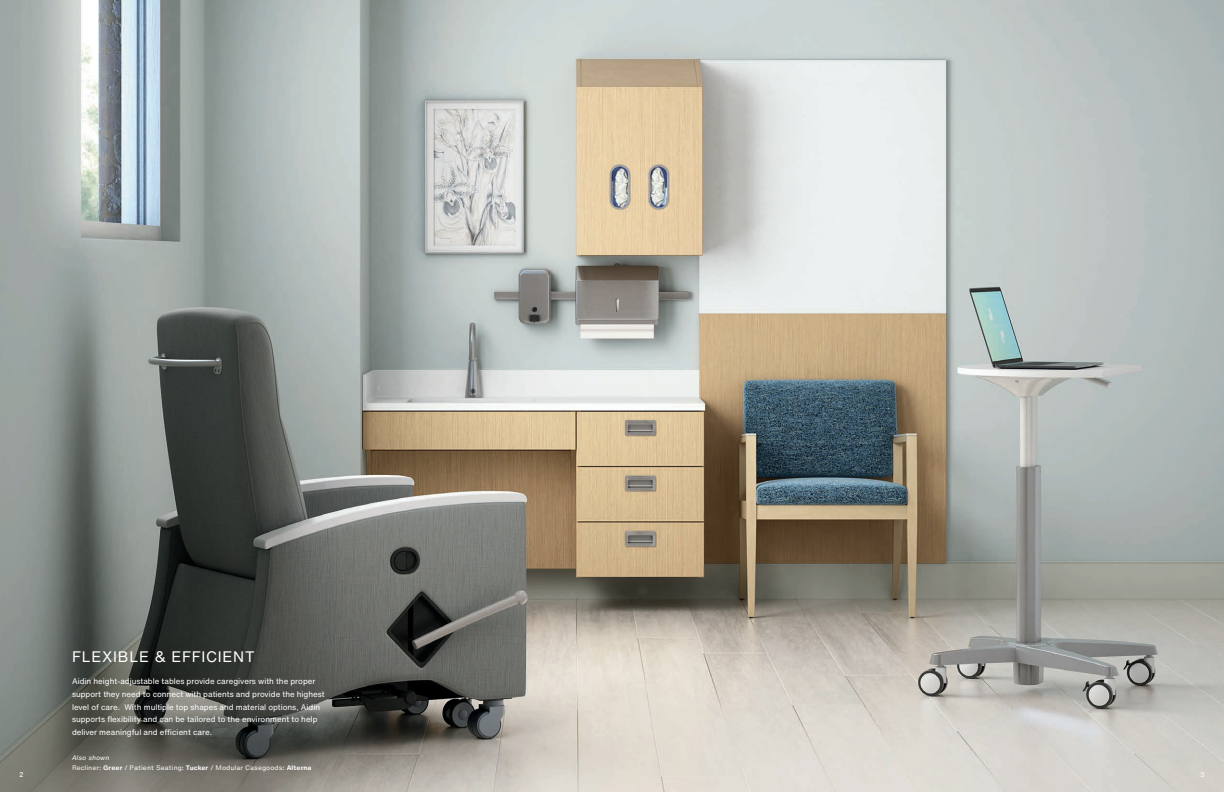
<style>
.page{position:relative;width:1224px;height:792px;background:#fff}
.page>*{position:absolute;margin:0;border:0;box-sizing:border-box;transform-origin:0 0}
.Main_Copy__Text__8_1{font:15px "Helvetica Now Text";letter-spacing:.05em;color:#fff}
.Headline{font:8px/12.8px "Helvetica Now Text";color:#fff}
.Page_Number__Flush_L{font:7px "Helvetica Now Text";color:#fff}
.Page_Number__Flush_R{font:7px "Helvetica Now Text";color:#fff}
.t1{font:6px "Helvetica Now Micro";color:#fff}
.t2{font:italic 6px "Helvetica Now Micro";color:#fff}
.s1{font-weight:700}
</style>
<div class="page">
<img style="left:0;top:0;width:1224px;height:792px">
<p class="Main_Copy__Text__8_1" style="left:72px;top:646px;width:184px">FLEXIBLE &amp; EFFICIENT</p>
<p class="Headline" style="left:72px;top:675px;width:254px">Aidin height-adjustable tables provide caregivers with the proper support they need to connect with patients and provide the highest level of care. With multiple top shapes and material options, Aidin supports flexibility and can be tailored to the environment to help deliver meaningful and efficient care.</p>
<p class="t2" style="left:72px;top:754px;width:39px">Also shown</p>
<p class="t1" style="left:72px;top:764px;width:241px">Recliner: <span class="s1">Greer</span> / Patient Seating: <span class="s1">Tucker</span> / Modular Casegoods: <span class="s1">Alterna</span></p>
<p class="Page_Number__Flush_L" style="left:19px;top:769px;width:6px">2</p>
<p class="Page_Number__Flush_R" style="left:1200px;top:769px;width:6px">3</p>
</div>
